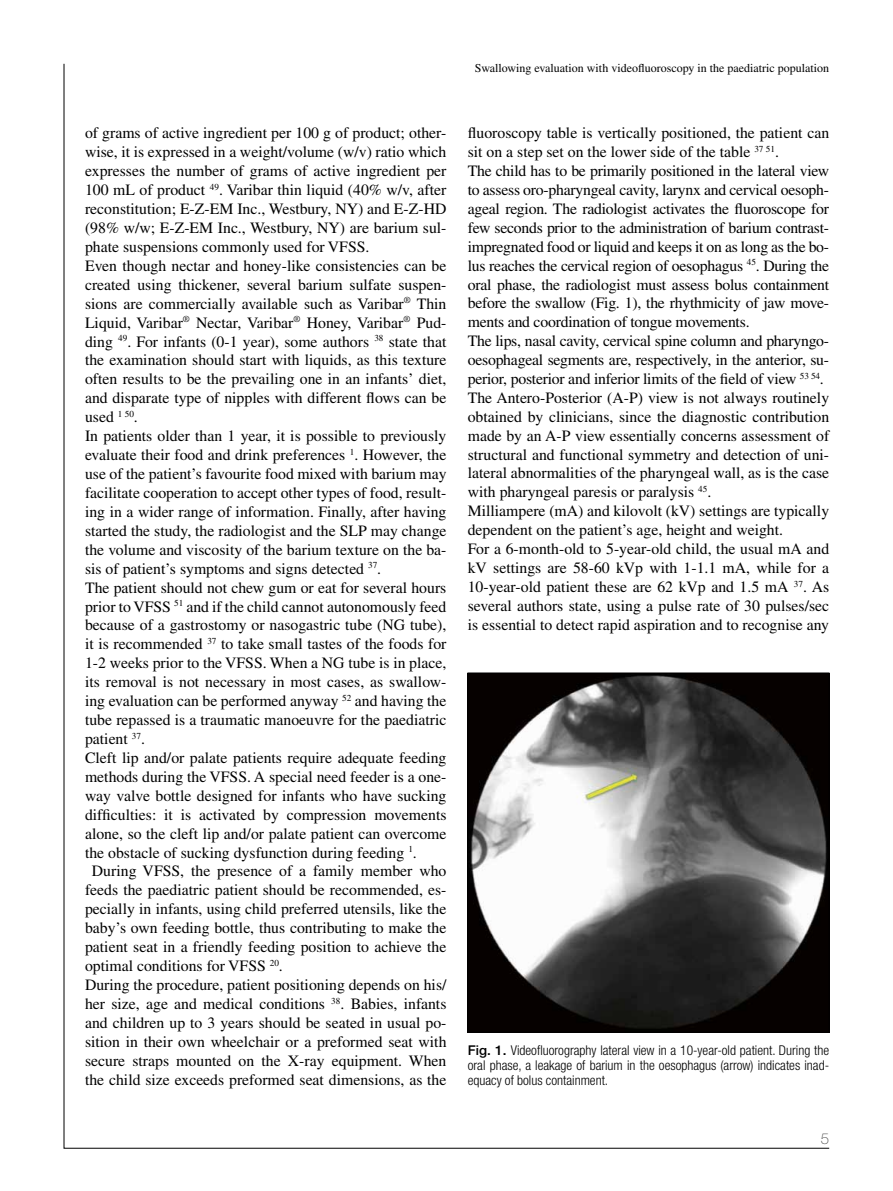
<style>
.page{position:relative;width:893px;height:1191px;background:#fff}
.page>*{position:absolute;margin:0;border:0;box-sizing:border-box;transform-origin:0 0}
.t1{font:15.75px/18.9px "Times LT Std";color:#000}
.t2{font:100 15px "Helvetica Neue LT Std";color:#484847}
.t3{font:300 condensed 13.5px/15px "Helvetica Neue LT Std";color:#000;text-align:justify}
.t4{font:12px "Times LT Std";color:#000}
.s1{font-weight:500;font-stretch:normal}
</style>
<div class="page">
<img style="left:470px;top:675px;width:357px;height:355px">
<div style="left:468px;top:673px;width:361px;height:359px;border:1px solid #000"></div>
<p class="t4" style="left:475px;top:61px;width:356px">Swallowing evaluation with videofluoroscopy in the paediatric population</p>
<p class="t1" style="left:85px;top:124px;width:363px">of grams of active ingredient per 100 g of product; other-</p>
<p class="t1" style="left:85px;top:142px;width:363px">wise, it is expressed in a weight/volume (w/v) ratio which</p>
<p class="t1" style="left:85px;top:161px;width:363px">expresses the number of grams of active ingredient per</p>
<p class="t1" style="left:85px;top:180px;width:363px">100 mL of product <sup>49</sup>. Varibar thin liquid (40% w/v, after</p>
<p class="t1" style="left:85px;top:199px;width:363px">reconstitution; E-Z-EM Inc., Westbury, NY) and E-Z-HD</p>
<p class="t1" style="left:85px;top:218px;width:363px">(98% w/w; E-Z-EM Inc., Westbury, NY) are barium sul-</p>
<p class="t1" style="left:85px;top:237px;width:286px">phate suspensions commonly used for VFSS.</p>
<p class="t1" style="left:85px;top:256px;width:363px">Even though nectar and honey-like consistencies can be</p>
<p class="t1" style="left:85px;top:275px;width:363px">created using thickener, several barium sulfate suspen-</p>
<p class="t1" style="left:85px;top:294px;width:363px">sions are commercially available such as Varibar<sup>®</sup> Thin</p>
<p class="t1" style="left:85px;top:313px;width:363px">Liquid, Varibar<sup>®</sup> Nectar, Varibar<sup>®</sup> Honey, Varibar<sup>®</sup> Pud-</p>
<p class="t1" style="left:85px;top:332px;width:363px">ding <sup>49</sup>. For infants (0-1 year), some authors <sup>38</sup> state that</p>
<p class="t1" style="left:85px;top:351px;width:363px">the examination should start with liquids, as this texture</p>
<p class="t1" style="left:85px;top:369px;width:363px">often results to be the prevailing one in an infants’ diet,</p>
<p class="t1" style="left:85px;top:388px;width:363px">and disparate type of nipples with different flows can be</p>
<p class="t1" style="left:85px;top:407px;width:54px">used <sup>1</sup> <sup>50</sup>.</p>
<p class="t1" style="left:85px;top:426px;width:363px">In patients older than 1 year, it is possible to previously</p>
<p class="t1" style="left:85px;top:445px;width:363px">evaluate their food and drink preferences <sup>1</sup>. However, the</p>
<p class="t1" style="left:85px;top:464px;width:363px">use of the patient’s favourite food mixed with barium may</p>
<p class="t1" style="left:85px;top:483px;width:363px">facilitate cooperation to accept other types of food, result-</p>
<p class="t1" style="left:85px;top:502px;width:363px">ing in a wider range of information. Finally, after having</p>
<p class="t1" style="left:85px;top:521px;width:363px">started the study, the radiologist and the SLP may change</p>
<p class="t1" style="left:85px;top:540px;width:363px">the volume and viscosity of the barium texture on the ba-</p>
<p class="t1" style="left:85px;top:559px;width:298px">sis of patient’s symptoms and signs detected <sup>37</sup>.</p>
<p class="t1" style="left:85px;top:578px;width:363px">The patient should not chew gum or eat for several hours</p>
<p class="t1" style="left:85px;top:596px;width:363px">prior to VFSS <sup>51</sup> and if the child cannot autonomously feed</p>
<p class="t1" style="left:85px;top:615px;width:363px">because of a gastrostomy or nasogastric tube (NG tube),</p>
<p class="t1" style="left:85px;top:634px;width:363px">it is recommended <sup>37</sup> to take small tastes of the foods for</p>
<p class="t1" style="left:85px;top:653px;width:363px">1-2 weeks prior to the VFSS. When a NG tube is in place,</p>
<p class="t1" style="left:85px;top:672px;width:363px">its removal is not necessary in most cases, as swallow-</p>
<p class="t1" style="left:85px;top:691px;width:363px">ing evaluation can be performed anyway <sup>52</sup> and having the</p>
<p class="t1" style="left:85px;top:710px;width:363px">tube repassed is a traumatic manoeuvre for the paediatric</p>
<p class="t1" style="left:85px;top:729px;width:61px">patient <sup>37</sup>.</p>
<p class="t1" style="left:85px;top:748px;width:363px">Cleft lip and/or palate patients require adequate feeding</p>
<p class="t1" style="left:85px;top:767px;width:363px">methods during the VFSS. A special need feeder is a one-</p>
<p class="t1" style="left:85px;top:786px;width:363px">way valve bottle designed for infants who have sucking</p>
<p class="t1" style="left:85px;top:805px;width:363px">difficulties: it is activated by compression movements</p>
<p class="t1" style="left:85px;top:823px;width:363px">alone, so the cleft lip and/or palate patient can overcome</p>
<p class="t1" style="left:85px;top:842px;width:333px">the obstacle of sucking dysfunction during feeding <sup>1</sup>.</p>
<p class="t1" style="left:92px;top:861px;width:356px">During VFSS, the presence of a family member who</p>
<p class="t1" style="left:85px;top:880px;width:363px">feeds the paediatric patient should be recommended, es-</p>
<p class="t1" style="left:85px;top:899px;width:363px">pecially in infants, using child preferred utensils, like the</p>
<p class="t1" style="left:85px;top:918px;width:363px">baby’s own feeding bottle, thus contributing to make the</p>
<p class="t1" style="left:85px;top:937px;width:363px">patient seat in a friendly feeding position to achieve the</p>
<p class="t1" style="left:85px;top:956px;width:199px">optimal conditions for VFSS <sup>20</sup>.</p>
<p class="t1" style="left:85px;top:975px;width:363px">During the procedure, patient positioning depends on his/</p>
<p class="t1" style="left:85px;top:994px;width:363px">her size, age and medical conditions <sup>38</sup>. Babies, infants</p>
<p class="t1" style="left:85px;top:1013px;width:363px">and children up to 3 years should be seated in usual po-</p>
<p class="t1" style="left:85px;top:1032px;width:363px">sition in their own wheelchair or a preformed seat with</p>
<p class="t1" style="left:85px;top:1051px;width:363px">secure straps mounted on the X-ray equipment. When</p>
<p class="t1" style="left:85px;top:1069px;width:363px">the child size exceeds preformed seat dimensions, as the</p>
<p class="t1" style="left:468px;top:124px;width:363px">fluoroscopy table is vertically positioned, the patient can sit on a step set on the lower side of the table <sup>37</sup> <sup>51</sup>.<br>The child has to be primarily positioned in the lateral view to assess oro-pharyngeal cavity, larynx and cervical oesoph&shy;ageal region. The radiologist activates the fluoroscope for few seconds prior to the administration of barium contrast&shy;impregnated food or liquid and keeps it on as long as the bo&shy;lus reaches the cervical region of oesophagus <sup>45</sup>. During the oral phase, the radiologist must assess bolus containment before the swallow (Fig. 1), the rhythmicity of jaw move&shy;ments and coordination of tongue movements.<br>The lips, nasal cavity, cervical spine column and pharyngo&shy;oesophageal segments are, respectively, in the anterior, su&shy;perior, posterior and inferior limits of the field of view <sup>53</sup> <sup>54</sup>.<br>The Antero-Posterior (A-P) view is not always routinely obtained by clinicians, since the diagnostic contribution made by an A-P view essentially concerns assessment of structural and functional symmetry and detection of uni&shy;lateral abnormalities of the pharyngeal wall, as is the case with pharyngeal paresis or paralysis <sup>45</sup>.<br>Milliampere (mA) and kilovolt (kV) settings are typically dependent on the patient’s age, height and weight.<br>For a 6-month-old to 5-year-old child, the usual mA and kV settings are 58-60 kVp with 1-1.1 mA, while for a 10-year-old patient these are 62 kVp and 1.5 mA <sup>37</sup>. As several authors state, using a pulse rate of 30 pulses/sec is essential to detect rapid aspiration and to recognise any</p>
<p class="t3" style="left:468px;top:1042px;width:363px"><span class="s1">Fig. 1.</span> Videofluorography lateral view in a 10-year-old patient. During the oral phase, a leakage of barium in the oesophagus (arrow) indicates inad&shy;equacy of bolus containment.</p>
<p class="t2" style="left:821px;top:1130px;width:10px">5</p>
</div>
